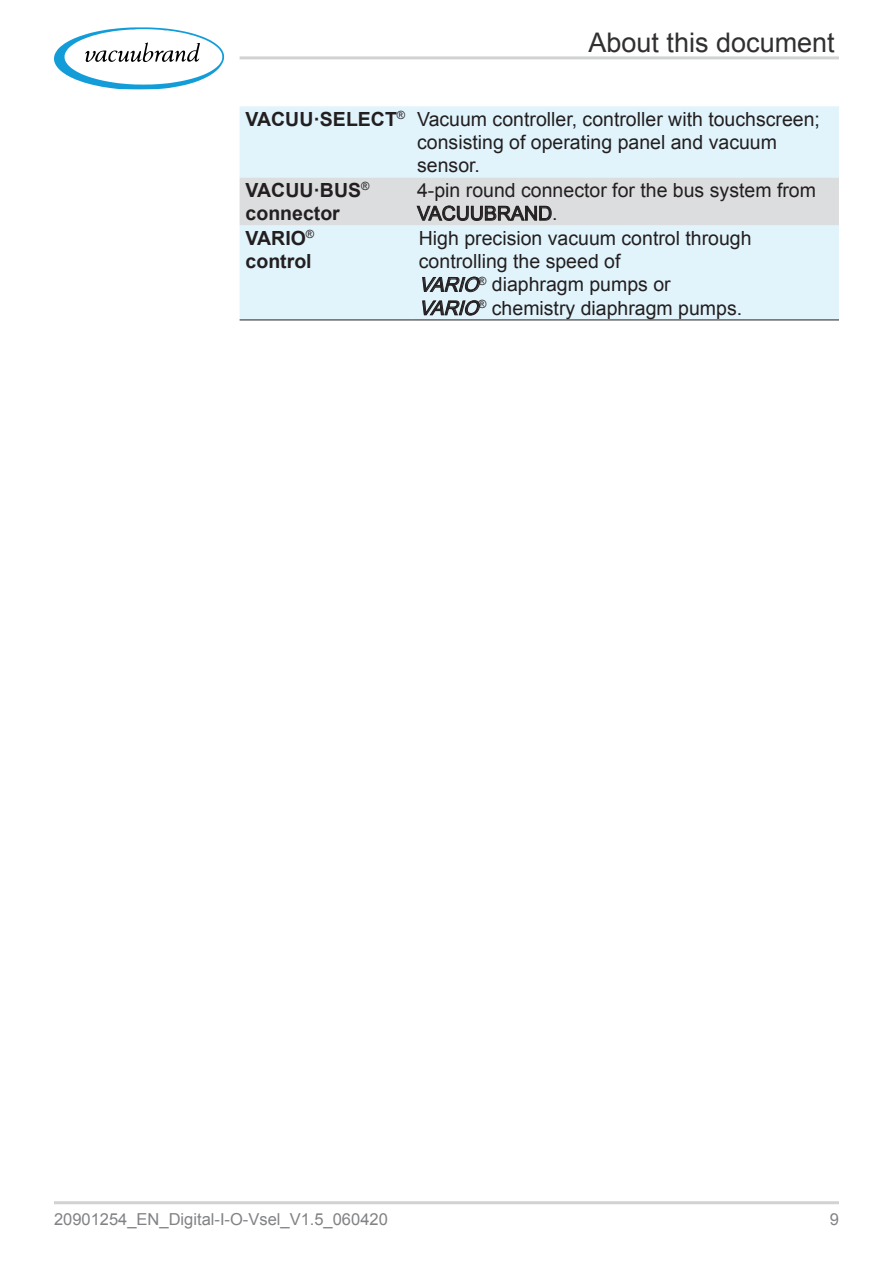
<style>
.page{position:relative;width:893px;height:1263px;background:#fff}
.page>*{position:absolute;margin:0;border:0;box-sizing:border-box;transform-origin:0 0}
.t1{font:27px "Arial";color:#312f30}
.t2{font:19.5px/23.4px "Arial";color:#231f20}
.t3{font:700 19.5px/23.4px "Arial";color:#231f20}
.t4{font:16.5px "Arial";color:#808285}
.s1{font-weight:700}
.s2{font-style:italic}
</style>
<div class="page">
<hr style="left:54px;top:1201px;width:785px;height:3px;background:#d1d2d4">
<svg style="left:54px;top:27px;width:170px;height:63px"></svg>
<hr style="left:240px;top:56px;width:599px;height:3px;background:#d1d2d4">
<div style="left:240px;top:106px;width:599px;height:214px;background:#e1f4fc"></div>
<div style="left:240px;top:178px;width:599px;height:47px;background:#dcdddf"></div>
<hr style="left:240px;top:320px;width:173px;height:1px;background:#231f20">
<hr style="left:413px;top:320px;width:426px;height:1px;background:#231f20">
<h1 class="t1" style="left:589px;top:25px;width:248px">About this document</h1>
<p class="t2" style="left:246px;top:107px;width:576px"><span class="s1">VACUU·SELECT</span><sup>®</sup> Vacuum controller, controller with touchscreen;</p>
<p class="t2" style="left:417px;top:131px;width:361px">consisting of operating panel and vacuum</p>
<p class="t2" style="left:417px;top:154px;width:64px">sensor.</p>
<p class="t3" style="left:246px;top:179px;width:125px">VACUU·BUS<sup>®</sup></p>
<p class="t3" style="left:246px;top:202px;width:96px">connector</p>
<p class="t2" style="left:417px;top:178px;width:400px">4-pin round connector for the bus system from<br>VACUUBRAND.</p>
<p class="t3" style="left:246px;top:227px;width:70px">VARIO<sup>® </sup>control</p>
<p class="t2" style="left:419px;top:226px;width:334px">High precision vacuum control through controlling the speed of<br><span class="s2">VARIO</span><sup>®</sup> diaphragm pumps or<br><span class="s2">VARIO</span><sup>®</sup> chemistry diaphragm pumps.</p>
<p class="t4" style="left:54px;top:1209px;width:335px">20901254_EN_Digital-I-O-Vsel_V1.5_060420</p>
<p class="t4" style="left:830px;top:1209px;width:11px">9</p>
</div>
